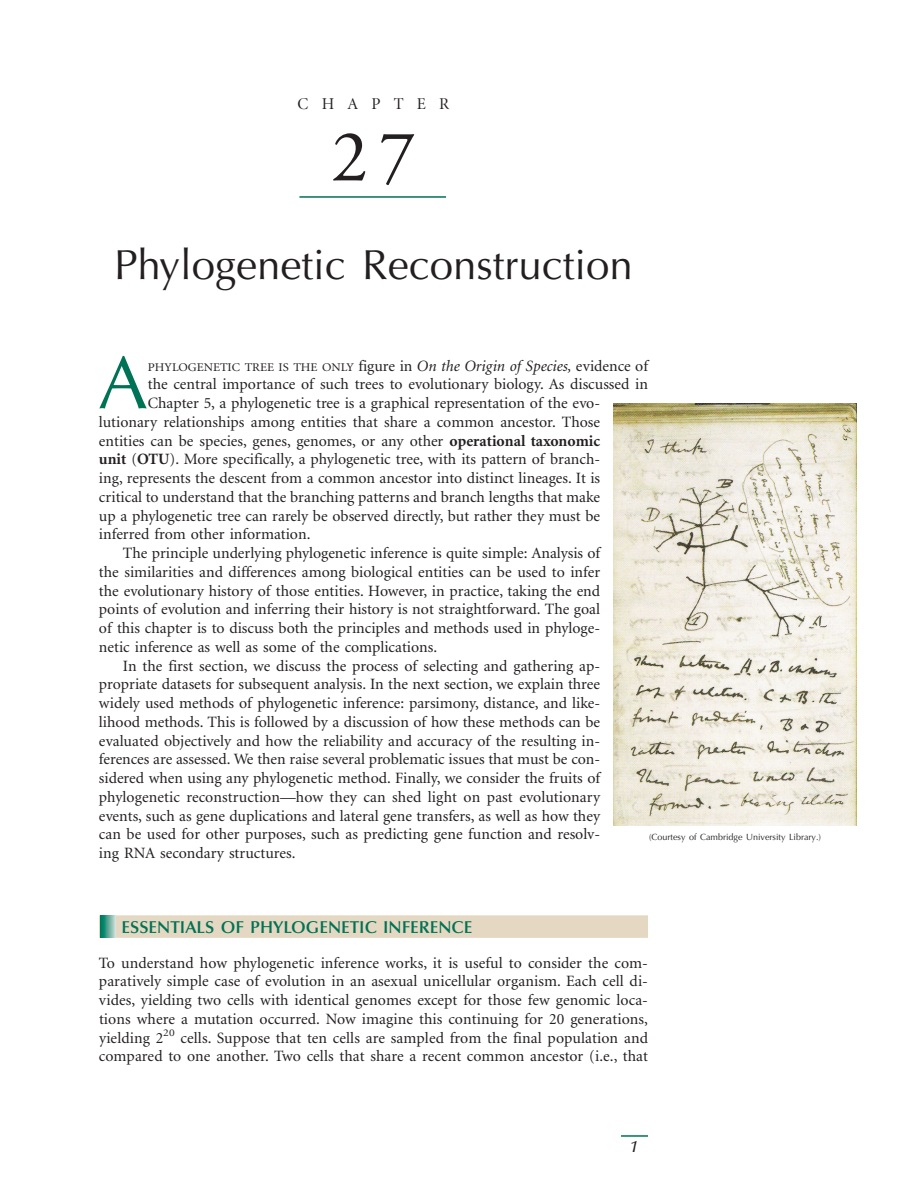
<style>
.page{position:relative;width:918px;height:1188px;background:#fff}
.page>*{position:absolute;margin:0;border:0;box-sizing:border-box;transform-origin:0 0}
.t1{font:74.85px "Optima";color:#007255}
.t2{font:73.5px "Adobe Garamond";color:#231f20}
.t3{font:42px "Optima";color:#231f20}
.t4{font:600 17.25px "Optima";color:#007255}
.t5{font:16.5px "Minion Display";letter-spacing:.8em;color:#231f20}
.t6{font:italic 600 16.5px "Zapf Humanist 601 BT";color:#231f20}
.t7{font:15.75px/18.8px "Minion";color:#231f20;text-align:justify}
.t8{font:11.85px "Minion";color:#231f20;scale:1.07 1}
.t9{font:9px "Optima";color:#231f20}
.s1{font-size:15.75px}
.s2{font-style:italic;font-size:15.75px}
.s3{font-weight:700}
</style>
<div class="page">
<div style="left:99px;top:915px;width:549px;height:23px;background:#e5d8c2"></div>
<hr style="left:621px;top:1135px;width:27px;height:2px;background:#007255">
<img style="left:614px;top:403px;width:242px;height:422px">
<svg style="left:101px;top:915px;width:15px;height:23px"></svg>
<hr style="left:299px;top:196px;width:147px;height:2px;background:#007255">
<p class="t5" style="left:298px;top:98px;width:153px">CHAPTER</p>
<h2 class="t2" style="left:331px;top:128px;width:86px">27</h2>
<h3 class="t3" style="left:114px;top:248px;width:520px">Phylogenetic Reconstruction</h3>
<h1 class="t1" style="left:98px;top:352px;width:51px">A</h1>
<p class="t8" style="left:148px;top:362px;width:469px">PHYLOGENETIC TREE IS THE ONLY <span class="s1">figure in</span> <span class="s2">On the Origin of Species,</span> <span class="s1">evidence of</span></p>
<p class="t7" style="left:148px;top:376px;width:502px">the central importance of such trees to evolutionary biology. As discussed in</p>
<p class="t7" style="left:148px;top:395px;width:454px">Chapter 5, a phylogenetic tree is a graphical representation of the evo-</p>
<p class="t7" style="left:99px;top:414px;width:503px">lutionary relationships among entities that share a common ancestor. Those</p>
<p class="t7" style="left:99px;top:432px;width:503px">entities can be species, genes, genomes, or any other <span class="s3">operational taxonomic</span></p>
<p class="t7" style="left:99px;top:451px;width:503px"><span class="s3">unit</span> (<span class="s3">OTU</span>). More specifically, a phylogenetic tree, with its pattern of branch-</p>
<p class="t7" style="left:99px;top:470px;width:503px">ing, represents the descent from a common ancestor into distinct lineages. It is</p>
<p class="t7" style="left:99px;top:489px;width:503px">critical to understand that the branching patterns and branch lengths that make</p>
<p class="t7" style="left:99px;top:507px;width:503px">up a phylogenetic tree can rarely be observed directly, but rather they must be</p>
<p class="t7" style="left:99px;top:526px;width:213px">inferred from other information.</p>
<p class="t7" style="left:123px;top:545px;width:479px">The principle underlying phylogenetic inference is quite simple: Analysis of</p>
<p class="t7" style="left:99px;top:564px;width:503px">the similarities and differences among biological entities can be used to infer</p>
<p class="t7" style="left:99px;top:582px;width:503px">the evolutionary history of those entities. However, in practice, taking the end</p>
<p class="t7" style="left:99px;top:601px;width:503px">points of evolution and inferring their history is not straightforward. The goal</p>
<p class="t7" style="left:99px;top:620px;width:503px">of this chapter is to discuss both the principles and methods used in phyloge-</p>
<p class="t7" style="left:99px;top:639px;width:340px">netic inference as well as some of the complications.</p>
<p class="t7" style="left:123px;top:657px;width:479px">In the first section, we discuss the process of selecting and gathering ap-</p>
<p class="t7" style="left:99px;top:676px;width:503px">propriate datasets for subsequent analysis. In the next section, we explain three</p>
<p class="t7" style="left:99px;top:695px;width:503px">widely used methods of phylogenetic inference: parsimony, distance, and like-</p>
<p class="t7" style="left:99px;top:714px;width:503px">lihood methods. This is followed by a discussion of how these methods can be</p>
<p class="t7" style="left:99px;top:732px;width:503px">evaluated objectively and how the reliability and accuracy of the resulting in-</p>
<p class="t7" style="left:99px;top:751px;width:503px">ferences are assessed. We then raise several problematic issues that must be con-</p>
<p class="t7" style="left:99px;top:770px;width:503px">sidered when using any phylogenetic method. Finally, we consider the fruits of</p>
<p class="t7" style="left:99px;top:789px;width:503px">phylogenetic reconstruction—how they can shed light on past evolutionary</p>
<p class="t7" style="left:99px;top:807px;width:503px">events, such as gene duplications and lateral gene transfers, as well as how they</p>
<p class="t7" style="left:99px;top:826px;width:503px">can be used for other purposes, such as predicting gene function and resolv-</p>
<p class="t7" style="left:99px;top:845px;width:198px">ing RNA secondary structures.</p>
<p class="t9" style="left:649px;top:833px;width:174px">(Courtesy of Cambridge University Library.)</p>
<p class="t4" style="left:121px;top:920px;width:352px">ESSENTIALS OF PHYLOGENETIC INFERENCE</p>
<p class="t7" style="left:99px;top:954px;width:551px">To understand how phylogenetic inference works, it is useful to consider the com&shy;paratively simple case of evolution in an asexual unicellular organism. Each cell di&shy;vides, yielding two cells with identical genomes except for those few genomic loca&shy;tions where a mutation occurred. Now imagine this continuing for 20 generations, yielding 2<sup>20</sup> cells. Suppose that ten cells are sampled from the final population and compared to one another. Two cells that share a recent common ancestor (i.e., that</p>
<p class="t6" style="left:630px;top:1140px;width:11px">1</p>
</div>
